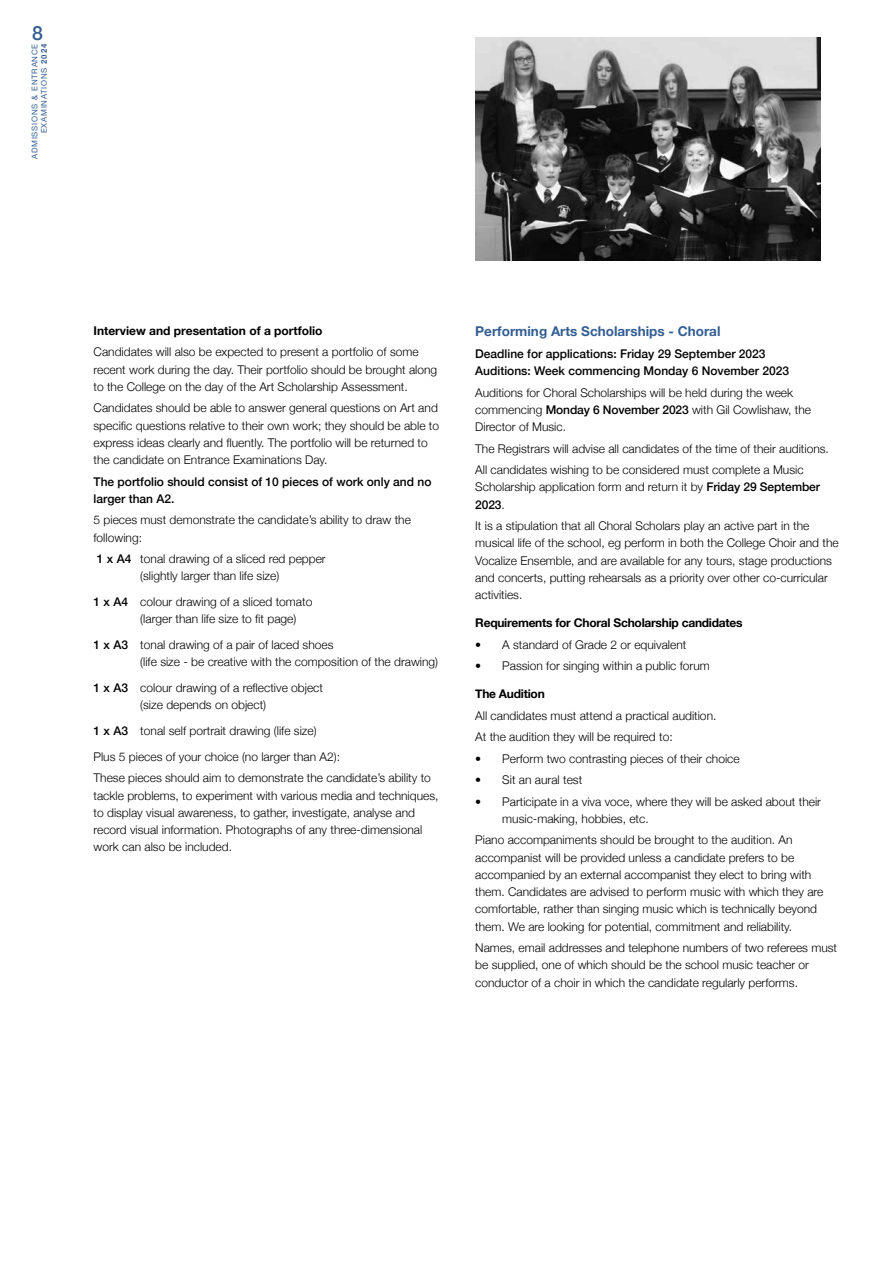
<style>
.page{position:relative;width:893px;height:1263px;background:#fff}
.page>*{position:absolute;margin:0;border:0;box-sizing:border-box;transform-origin:0 0}
.t1{font:500 19.5px "Helvetica Neue";color:#335e94}
.t2{font:700 13.5px "Helvetica Neue";color:#335e94}
.t3{font:300 12px/17.2px "Helvetica Neue";color:#000}
.t4{font:500 12px/17.2px "Helvetica Neue";color:#000}
.t5{font:700 12px "Helvetica Neue";letter-spacing:-.02em;color:#000}
.t6{font:700 12px "Helvetica Neue";color:#000}
.t7{font:7.95px/9.4px "Helvetica Neue";letter-spacing:.1em;color:#335e94;text-align:right}
.s1{font-family:"Helvetica";font-weight:700}
.s2{font-weight:500}
</style>
<div class="page">
<img style="left:475px;top:38px;width:346px;height:222px">
<h1 class="t1" style="left:32px;top:18px;width:12px">8</h1>
<p class="t7" style="left:30px;top:159px;width:117px;rotate:-90deg">ADMISSIONS &amp; ENTRANCE<br>EXAMINATIONS <span class="s1">2024</span></p>
<p class="t6" style="left:94px;top:321px;width:231px">Interview and presentation of a portfolio</p>
<p class="t3" style="left:94px;top:343px;width:345px">Candidates will also be expected to present a portfolio of some recent work during the day. Their portfolio should be brought along to the College on the day of the Art Scholarship Assessment.</p>
<p class="t3" style="left:94px;top:399px;width:347px">Candidates should be able to answer general questions on Art and specific questions relative to their own work; they should be able to express ideas clearly and fluently. The portfolio will be returned to the candidate on Entrance Examinations Day.</p>
<p class="t4" style="left:94px;top:472px;width:339px">The portfolio should consist of 10 pieces of work only and no larger than A2.</p>
<p class="t3" style="left:94px;top:511px;width:319px">5 pieces must demonstrate the candidate’s ability to draw the following:</p>
<p class="t3" style="left:97px;top:549px;width:230px;text-align:center"><span class="s2">1 x A4</span> tonal drawing of a sliced red pepper (slightly larger than life size)</p>
<p class="t3" style="left:140px;top:592px;width:174px;text-indent:-47px"><span class="s2">1 x A4</span> colour drawing of a sliced tomato (larger than life size to fit page)</p>
<p class="t3" style="left:140px;top:635px;width:299px;text-indent:-47px"><span class="s2">1 x A3</span> tonal drawing of a pair of laced shoes<br>(life size - be creative with the composition of the drawing)</p>
<p class="t3" style="left:140px;top:678px;width:184px;text-indent:-47px"><span class="s2">1 x A3</span> colour drawing of a reflective object (size depends on object)</p>
<p class="t3" style="left:94px;top:717px;width:248px;line-height:25.8px"><span class="s2">1 x A3</span> tonal self portrait drawing (life size)<br>Plus 5 pieces of your choice (no larger than A2):</p>
<p class="t3" style="left:94px;top:769px;width:346px">These pieces should aim to demonstrate the candidate’s ability to tackle problems, to experiment with various media and techniques, to display visual awareness, to gather, investigate, analyse and record visual information. Photographs of any three-dimensional work can also be included.</p>
<p class="t2" style="left:475px;top:321px;width:247px">Performing Arts Scholarships - Choral</p>
<p class="t4" style="left:475px;top:344px;width:315px">Deadline for applications: Friday 29 September 2023<br>Auditions: Week commencing Monday 6 November 2023</p>
<p class="t3" style="left:475px;top:383px;width:337px">Auditions for Choral Scholarships will be held during the week commencing <span class="s2">Monday 6 November 2023</span> with Gil Cowlishaw, the<br>Director of Music.</p>
<p class="t3" style="left:475px;top:437px;width:355px;line-height:21.5px">The Registrars will advise all candidates of the time of their auditions.<br>All candidates wishing to be considered must complete a Music</p>
<p class="t3" style="left:475px;top:478px;width:346px">Scholarship application form and return it by <span class="s2">Friday 29 September<br>2023</span>.</p>
<p class="t3" style="left:475px;top:516px;width:365px">It is a stipulation that all Choral Scholars play an active part in the musical life of the school, eg perform in both the College Choir and the Vocalize Ensemble, and are available for any tours, stage productions and concerts, putting rehearsals as a priority over other co-curricular activities.</p>
<p class="t5" style="left:475px;top:613px;width:269px">Requirements for Choral Scholarship candidates</p>
<p class="t3" style="left:475px;top:635px;width:213px">• A standard of Grade 2 or equivalent</p>
<p class="t3" style="left:475px;top:656px;width:236px">• Passion for singing within a public forum</p>
<p class="t5" style="left:475px;top:684px;width:71px">The Audition</p>
<p class="t3" style="left:475px;top:704px;width:243px;line-height:21.5px">All candidates must attend a practical audition.<br>At the audition they will be required to:</p>
<p class="t3" style="left:475px;top:749px;width:266px">• Perform two contrasting pieces of their choice</p>
<p class="t3" style="left:475px;top:770px;width:109px">• Sit an aural test</p>
<p class="t3" style="left:502px;top:792px;width:320px;text-indent:-27px">• Participate in a viva voce, where they will be asked about their music-making, hobbies, etc.</p>
<p class="t3" style="left:475px;top:831px;width:350px">Piano accompaniments should be brought to the audition. An accompanist will be provided unless a candidate prefers to be accompanied by an external accompanist they elect to bring with them. Candidates are advised to perform music with which they are comfortable, rather than singing music which is technically beyond them. We are looking for potential, commitment and reliability.</p>
<p class="t3" style="left:475px;top:938px;width:363px">Names, email addresses and telephone numbers of two referees must be supplied, one of which should be the school music teacher or conductor of a choir in which the candidate regularly performs.</p>
</div>
